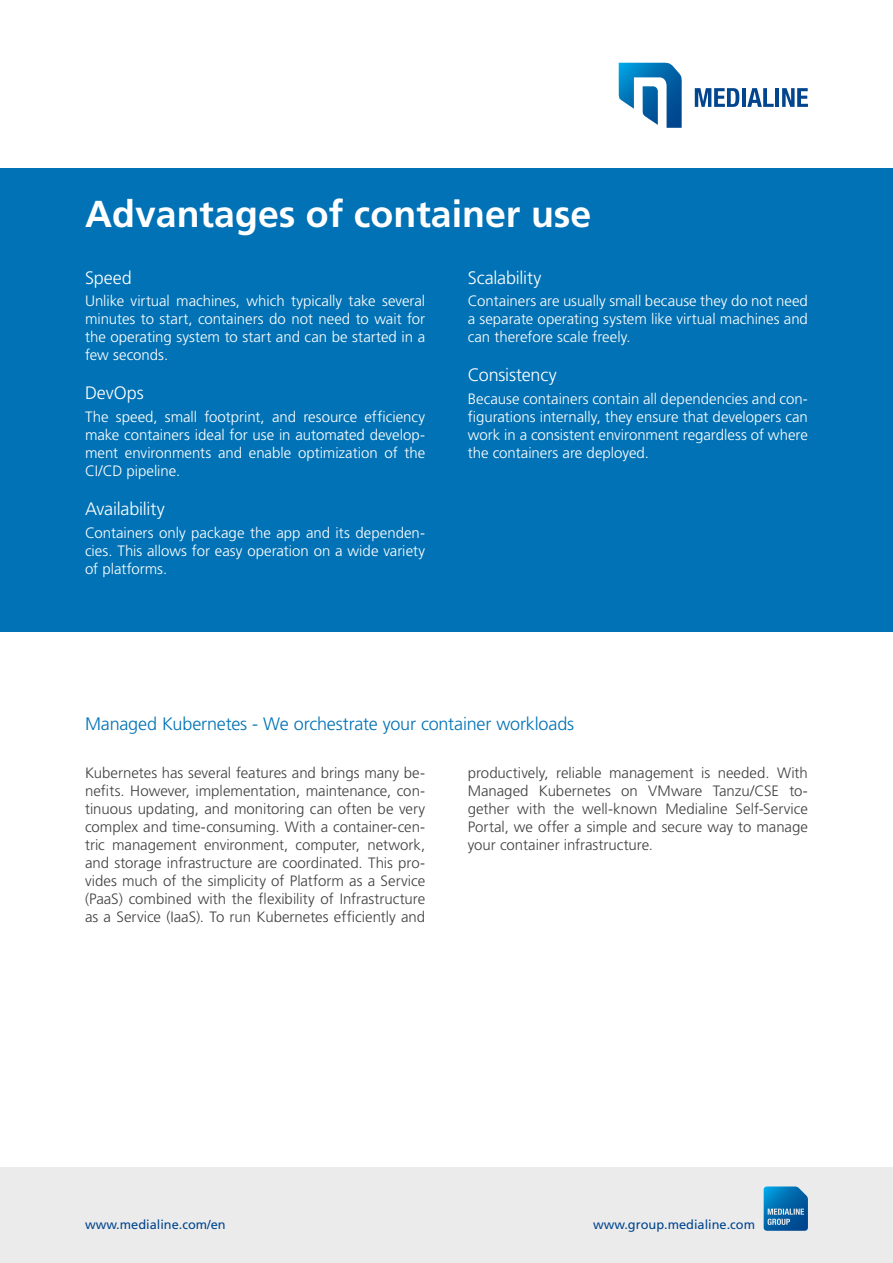
<style>
.page{position:relative;width:893px;height:1263px;background:#fff}
.page>*{position:absolute;margin:0;border:0;box-sizing:border-box;transform-origin:0 0}
.t1{font:700 37.5px "Frutiger LT Pro";color:#fff}
.t2{font:300 18px "Frutiger LT Pro";letter-spacing:-.01em;color:#0072b5}
.t3{font:300 18px "Frutiger LT Pro";letter-spacing:-.01em;color:#fff}
.t4{font:300 15px/18px "Frutiger LT Pro";color:#fff;text-align:justify}
.t5{font:300 15px/18px "Frutiger LT Pro";color:#414042;text-align:justify}
.t6{font:12.75px "Frutiger LT Pro";color:#00458d}
</style>
<div class="page">
<div style="left:0;top:168px;width:893px;height:463px;background:#0072b5"></div>
<div style="left:0;top:1167px;width:893px;height:96px;background:#ebebec"></div>
<svg style="left:695px;top:88px;width:44px;height:19px"></svg>
<hr style="left:742px;top:88px;width:4px;height:19px;background:#00458d">
<svg style="left:747px;top:88px;width:27px;height:19px"></svg>
<hr style="left:775px;top:88px;width:4px;height:19px;background:#00458d">
<svg style="left:782px;top:88px;width:26px;height:19px"></svg>
<svg style="left:618px;top:63px;width:64px;height:65px"></svg>
<svg style="left:764px;top:1186px;width:44px;height:45px;background:#237ab4"></svg>
<h1 class="t1" style="left:85px;top:192px;width:508px">Advantages of container use</h1>
<p class="t3" style="left:85px;top:267px;width:48px">Speed</p>
<p class="t4" style="left:85px;top:292px;width:342px">Unlike virtual machines, which typically take several minutes to start, containers do not need to wait for the operating system to start and can be started in a few seconds.</p>
<p class="t3" style="left:85px;top:383px;width:60px">DevOps</p>
<p class="t4" style="left:85px;top:408px;width:342px">The speed, small footprint, and resource efficiency make containers ideal for use in automated develop&shy;ment environments and enable optimization of the CI/CD pipeline.</p>
<p class="t3" style="left:85px;top:498px;width:81px">Availability</p>
<p class="t4" style="left:85px;top:523px;width:342px">Containers only package the app and its dependen&shy;cies. This allows for easy operation on a wide variety of platforms.</p>
<p class="t3" style="left:468px;top:267px;width:75px">Scalability</p>
<p class="t4" style="left:468px;top:292px;width:342px">Containers are usually small because they do not need a separate operating system like virtual machines and can therefore scale freely.</p>
<p class="t3" style="left:468px;top:365px;width:90px">Consistency</p>
<p class="t4" style="left:468px;top:390px;width:342px">Because containers contain all dependencies and con&shy;figurations internally, they ensure that developers can work in a consistent environment regardless of where the containers are deployed.</p>
<p class="t2" style="left:85px;top:713px;width:491px">Managed Kubernetes - We orchestrate your container workloads</p>
<p class="t5" style="left:85px;top:764px;width:342px">Kubernetes has several features and brings many be&shy;nefits. However, implementation, maintenance, con&shy;tinuous updating, and monitoring can often be very complex and time-consuming. With a container-cen&shy;tric management environment, computer, network, and storage infrastructure are coordinated. This pro&shy;vides much of the simplicity of Platform as a Service (PaaS) combined with the flexibility of Infrastructure as a Service (IaaS). To run Kubernetes efficiently and</p>
<p class="t5" style="left:468px;top:764px;width:342px">productively, reliable management is needed. With Managed Kubernetes on VMware Tanzu/CSE to&shy;gether with the well-known Medialine Self-Service Portal, we offer a simple and secure way to manage your container infrastructure.</p>
<p class="t6" style="left:85px;top:1216px;width:142px">www.medialine.com/en</p>
<p class="t6" style="left:593px;top:1216px;width:164px">www.group.medialine.com</p>
</div>
